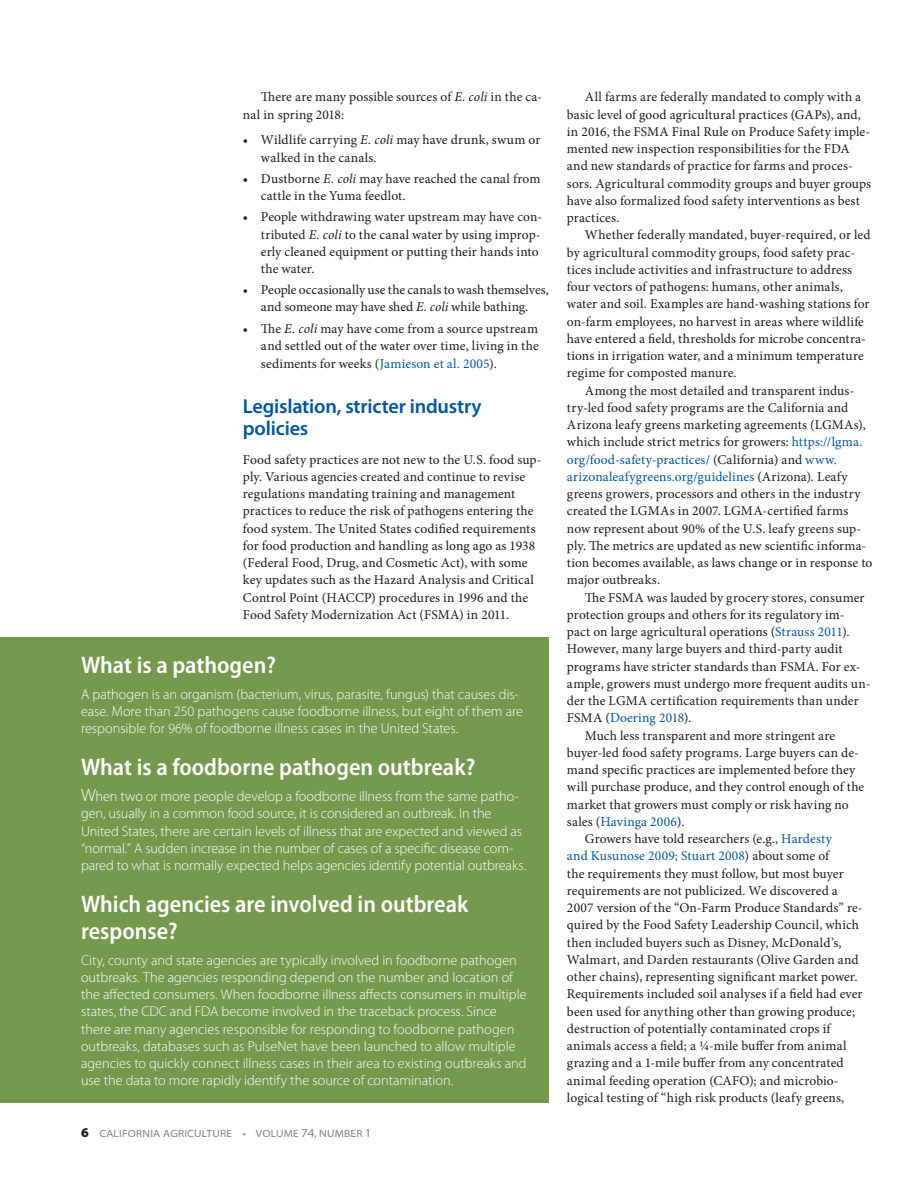
<style>
.page{position:relative;width:918px;height:1188px;background:#fff}
.page>*{position:absolute;margin:0;border:0;box-sizing:border-box;transform-origin:0 0}
.SB_H2{font:600 semi-condensed 24px/27px "Myriad Pro";color:#fff}
.H2-TopOcolumn{font:600 20.25px/21.8px "Myriad Pro";letter-spacing:-.01em;color:#0055a2}
.SB_text_no_drop_cap{font:300 14.25px/17.2px "Myriad Pro";letter-spacing:-.005em;color:#fff}
.P2{font:13.5px/17.2px "Minion Pro";letter-spacing:.01em;color:#1c1b1b}
.P1{font:13.5px/17.2px "Minion Pro";letter-spacing:.01em;color:#1c1b1b}
.t1{font:semi-expanded 10.5px "Myriad Pro";letter-spacing:.02em;color:#7e817b}
.s1{font-style:italic}
.s2{color:#0055a2}
.s3{font-size:18px}
.s4{font-weight:900;font-stretch:normal;font-size:13.5px;color:#1c1b1b}
.s5{font-size:12px}
</style>
<div class="page">
<div style="left:0;top:637px;width:549px;height:465px;background:#759a4e"></div>
<p class="P2" style="left:243px;top:88px;width:301px;text-indent:18px">There are many possible sources of <span class="s1">E. coli</span> in the ca&shy;nal in spring 2018:</p>
<p class="P2" style="left:261px;top:132px;width:281px;text-indent:-18px">• Wildlife carrying <span class="s1">E. coli</span> may have drunk, swum or walked in the canals.</p>
<p class="P2" style="left:261px;top:170px;width:281px;text-indent:-18px">• Dustborne <span class="s1">E. coli</span> may have reached the canal from cattle in the Yuma feedlot.</p>
<p class="P2" style="left:261px;top:208px;width:283px;text-indent:-18px">• People withdrawing water upstream may have con&shy;tributed <span class="s1">E. coli</span> to the canal water by using improp&shy;erly cleaned equipment or putting their hands into the water.</p>
<p class="P2" style="left:243px;top:281px;width:307px;text-align:center">• People occasionally use the canals to wash themselves, and someone may have shed <span class="s1">E. coli</span> while bathing.</p>
<p class="P2" style="left:261px;top:320px;width:279px;text-align:justify;text-indent:-18px">• The <span class="s1">E. coli</span> may have come from a source upstream and settled out of the water over time, living in the sediments for weeks (<span class="s2">Jamieson et al. 2005</span>).</p>
<h2 class="H2-TopOcolumn" style="left:243px;top:395px;width:240px">Legislation, stricter industry policies</h2>
<p class="P1" style="left:243px;top:451px;width:300px">Food safety practices are not new to the U.S. food sup&shy;ply. Various agencies created and continue to revise regulations mandating training and management practices to reduce the risk of pathogens entering the food system. The United States codified requirements for food production and handling as long ago as 1938 (Federal Food, Drug, and Cosmetic Act), with some key updates such as the Hazard Analysis and Critical Control Point (HACCP) procedures in 1996 and the Food Safety Modernization Act (FSMA) in 2011.</p>
<h2 class="SB_H2" style="left:81px;top:651px;width:196px">What is a pathogen?</h2>
<p class="SB_text_no_drop_cap" style="left:81px;top:685px;width:444px">A pathogen is an organism (bacterium, virus, parasite, fungus) that causes dis&shy;ease. More than 250 pathogens cause foodborne illness, but eight of them are responsible for 96% of foodborne illness cases in the United States.</p>
<h2 class="SB_H2" style="left:81px;top:753px;width:396px">What is a foodborne pathogen outbreak?</h2>
<p class="SB_text_no_drop_cap" style="left:81px;top:787px;width:447px"><span class="s3">W</span>hen two or more people develop a foodborne illness from the same patho&shy;gen, usually in a common food source, it is considered an outbreak. In the United States, there are certain levels of illness that are expected and viewed as “normal.” A sudden increase in the number of cases of a specific disease com&shy;pared to what is normally expected helps agencies identify potential outbreaks.</p>
<h2 class="SB_H2" style="left:81px;top:890px;width:389px">Which agencies are involved in outbreak response?</h2>
<p class="SB_text_no_drop_cap" style="left:81px;top:951px;width:447px">City, county and state agencies are typically involved in foodborne pathogen outbreaks. The agencies responding depend on the number and location of the affected consumers. When foodborne illness affects consumers in multiple states, the CDC and FDA become involved in the traceback process. Since there are many agencies responsible for responding to foodborne pathogen outbreaks, databases such as PulseNet have been launched to allow multiple agencies to quickly connect illness cases in their area to existing outbreaks and use the data to more rapidly identify the source of contamination.</p>
<p class="t1" style="left:81px;top:1127px;width:292px"><span class="s4">6</span> CALIFORNIA AGRICULTURE • VOLUME <span class="s5">74</span>, NUMBER <span class="s5">1</span></p>
<p class="P2" style="left:567px;top:88px;width:306px;text-indent:18px">All farms are federally mandated to comply with a basic level of good agricultural practices (GAPs), and, in 2016, the FSMA Final Rule on Produce Safety imple&shy;mented new inspection responsibilities for the FDA and new standards of practice for farms and proces&shy;sors. Agricultural commodity groups and buyer groups have also formalized food safety interventions as best practices.</p>
<p class="P2" style="left:567px;top:226px;width:305px;text-indent:18px">Whether federally mandated, buyer-required, or led by agricultural commodity groups, food safety prac&shy;tices include activities and infrastructure to address four vectors of pathogens: humans, other animals, water and soil. Examples are hand-washing stations for on-farm employees, no harvest in areas where wildlife have entered a field, thresholds for microbe concentra&shy;tions in irrigation water, and a minimum temperature regime for composted manure.</p>
<p class="P2" style="left:567px;top:382px;width:307px;text-indent:18px">Among the most detailed and transparent indus&shy;try-led food safety programs are the California and Arizona leafy greens marketing agreements (LGMAs), which include strict metrics for growers: <span class="s2">https://lgma. org/food-safety-practices/</span> (California) and <span class="s2">www. arizonaleafygreens.org/guidelines</span> (Arizona). Leafy greens growers, processors and others in the industry created the LGMAs in 2007. LGMA-certified farms now represent about 90% of the U.S. leafy greens sup&shy;ply. The metrics are updated as new scientific informa&shy;tion becomes available, as laws change or in response to major outbreaks.</p>
<p class="P2" style="left:567px;top:589px;width:305px;text-indent:18px">The FSMA was lauded by grocery stores, consumer protection groups and others for its regulatory im&shy;pact on large agricultural operations (<span class="s2">Strauss 2011</span>).<br>However, many large buyers and third-party audit programs have stricter standards than FSMA. For ex&shy;ample, growers must undergo more frequent audits un&shy;der the LGMA certification requirements than under FSMA (<span class="s2">Doering 2018</span>).</p>
<p class="P2" style="left:567px;top:727px;width:299px;text-indent:18px">Much less transparent and more stringent are buyer-led food safety programs. Large buyers can de&shy;mand specific practices are implemented before they will purchase produce, and they control enough of the market that growers must comply or risk having no sales (<span class="s2">Havinga 2006</span>).</p>
<p class="P2" style="left:567px;top:830px;width:297px;text-indent:18px">Growers have told researchers (e.g., <span class="s2">Hardesty<br>and Kusunose 2009; Stuart 2008</span>) about some of<br>the requirements they must follow, but most buyer requirements are not publicized. We discovered a 2007 version of the “On-Farm Produce Standards” re&shy;quired by the Food Safety Leadership Council, which then included buyers such as Disney, McDonald’s, Walmart, and Darden restaurants (Olive Garden and other chains), representing significant market power.<br>Requirements included soil analyses if a field had ever been used for anything other than growing produce; destruction of potentially contaminated crops if animals access a field; a ¼-mile buffer from animal grazing and a 1-mile buffer from any concentrated animal feeding operation (CAFO); and microbio&shy;logical testing of “high risk products (leafy greens,</p>
</div>
